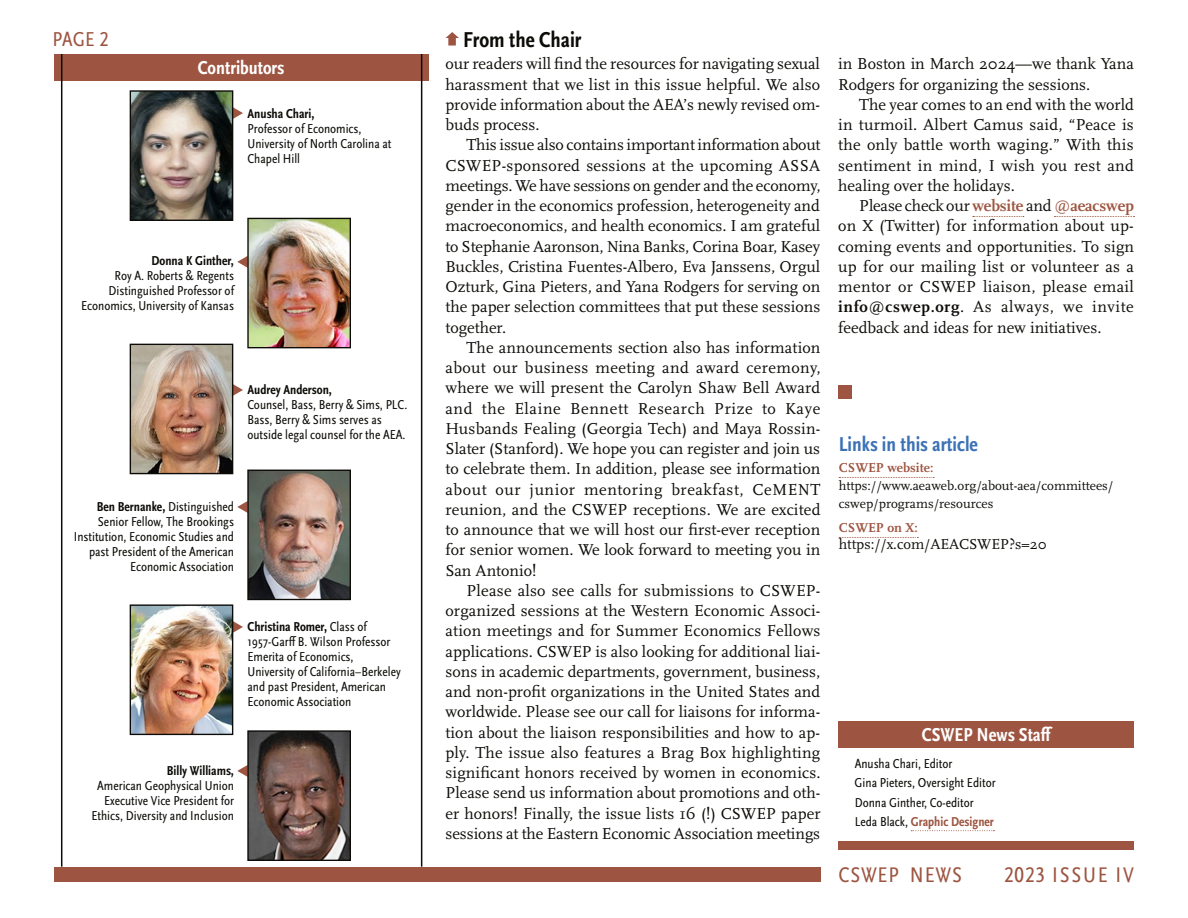
<style>
.page{position:relative;width:1188px;height:918px;background:#fff}
.page>*{position:absolute;margin:0;border:0;box-sizing:border-box;transform-origin:0 0}
.t1{font:700 condensed 22.5px "Scala Sans OT";color:#0c0b07}
.t2{font:condensed 22.2px "Scala Sans OT";letter-spacing:.07em;color:#9d5541}
.t3{font:condensed 22.2px "Scala Sans OT";letter-spacing:.035em;color:#9d5541}
.t4{font:700 condensed 21px "Scala Sans OT";color:#3c71b6}
.t5{font:condensed 21px "Scala Sans OT";color:#9d5541}
.t6{font:700 condensed 19.5px "Scala Sans OT";color:#fff}
.t7{font:16.5px/20.2px "Scala OT";color:#0c0b07;text-align:justify}
.t8{font:15px "Scala OT";color:#0c0b07}
.t9{font:condensed 13.5px/15px "Scala Sans OT";color:#0c0b07}
.t10{font:13.5px/18px "Scala OT";color:#0c0b07}
.t11{font:700 condensed 13.5px "Scala Sans OT";color:#0c0b07}
.t12{font:700 13.5px "Scala OT";color:#9d5541}
.s1{font-weight:700}
.s2{font-weight:700;color:#9d5541}
</style>
<div class="page">
<div style="left:54px;top:867px;width:766px;height:15px;background:#9d5541"></div>
<svg style="left:973px;top:216px;width:51px;height:1px"></svg>
<svg style="left:1054px;top:216px;width:81px;height:1px"></svg>
<svg style="left:446px;top:32px;width:13px;height:14px"></svg>
<div style="left:838px;top:722px;width:296px;height:26px;background:#9d5541"></div>
<div style="left:838px;top:842px;width:296px;height:8px;background:#9d5541"></div>
<svg style="left:911px;top:830px;width:84px;height:1px"></svg>
<div style="left:54px;top:54px;width:374px;height:27px;background:#9d5541"></div>
<hr style="left:61px;top:54px;width:1px;height:813px;background:#0c0b07">
<hr style="left:421px;top:54px;width:1px;height:813px;background:#0c0b07">
<svg style="left:233px;top:107px;width:10px;height:12px"></svg>
<img style="left:132px;top:92px;width:99px;height:127px">
<div style="left:130px;top:90px;width:103px;height:131px;border:1px solid #0c0b07"></div>
<div style="left:838px;top:385px;width:14px;height:14px;background:#9d5541"></div>
<svg style="left:237px;top:256px;width:10px;height:12px"></svg>
<img style="left:249px;top:220px;width:100px;height:126px">
<div style="left:247px;top:218px;width:104px;height:130px;border:1px solid #0c0b07"></div>
<svg style="left:233px;top:384px;width:10px;height:12px"></svg>
<img style="left:132px;top:346px;width:99px;height:126px">
<div style="left:130px;top:344px;width:103px;height:130px;border:1px solid #0c0b07"></div>
<svg style="left:237px;top:501px;width:10px;height:12px"></svg>
<img style="left:249px;top:472px;width:100px;height:126px">
<div style="left:247px;top:470px;width:104px;height:130px;border:1px solid #0c0b07"></div>
<svg style="left:233px;top:621px;width:10px;height:12px"></svg>
<img style="left:132px;top:606px;width:99px;height:127px">
<div style="left:130px;top:604px;width:103px;height:131px;border:1px solid #0c0b07"></div>
<svg style="left:237px;top:765px;width:10px;height:12px"></svg>
<img style="left:249px;top:732px;width:100px;height:127px">
<div style="left:247px;top:730px;width:104px;height:131px;border:1px solid #0c0b07"></div>
<svg style="left:839px;top:477px;width:95px;height:1px"></svg>
<svg style="left:839px;top:537px;width:79px;height:1px"></svg>
<p class="t5" style="left:53px;top:28px;width:57px">PAGE 2</p>
<p class="t6" style="left:198px;top:57px;width:88px">Contributors</p>
<p class="t11" style="left:248px;top:106px;width:68px">Anusha Chari,</p>
<p class="t9" style="left:248px;top:122px;width:146px">Professor of Economics,<br>University of North Carolina at<br>Chapel Hill</p>
<p class="t11" style="left:152px;top:253px;width:84px">Donna K Ginther,</p>
<p class="t9" style="left:81px;top:269px;width:154px;text-align:right">Roy A. Roberts &amp; Regents<br>Distinguished Professor of<br>Economics, University of Kansas</p>
<p class="t11" style="left:248px;top:383px;width:86px">Audrey Anderson,</p>
<p class="t9" style="left:248px;top:398px;width:161px">Counsel, Bass, Berry &amp; Sims, PLC.<br>Bass, Berry &amp; Sims serves as outside legal counsel for the AEA.</p>
<p class="t9" style="left:74px;top:499px;width:162px;text-align:right"><span class="s1">Ben Bernanke,</span> Distinguished<br>Senior Fellow, The Brookings<br>Institution, Economic Studies and past President of the American<br>Economic Association</p>
<p class="t9" style="left:248px;top:620px;width:155px"><span class="s1">Christina Romer,</span> Class of<br>1957-Garff B. Wilson Professor<br>Emerita of Economics,<br>University of California–Berkeley and past President, American<br>Economic Association</p>
<p class="t11" style="left:167px;top:763px;width:69px">Billy Williams,</p>
<p class="t9" style="left:91px;top:778px;width:144px;text-align:right">American Geophysical Union<br>Executive Vice President for<br>Ethics, Diversity and Inclusion</p>
<h1 class="t1" style="left:463px;top:27px;width:120px">From the Chair</h1>
<p class="t7" style="left:446px;top:54px;width:376px">our readers will find the resources for navigating sexual harassment that we list in this issue helpful. We also provide information about the AEA’s newly revised om&shy;buds process.</p>
<p class="t7" style="left:446px;top:135px;width:377px;text-indent:21px">This issue also contains important information about CSWEP-sponsored sessions at the upcoming ASSA meetings. We have sessions on gender and the economy, gender in the economics profession, heterogeneity and macroeconomics, and health economics. I am grateful to Stephanie Aaronson, Nina Banks, Corina Boar, Kasey Buckles, Cristina Fuentes-Albero, Eva Janssens, Orgul Ozturk, Gina Pieters, and Yana Rodgers for serving on the paper selection committees that put these sessions together.</p>
<p class="t7" style="left:446px;top:338px;width:377px;text-indent:21px">The announcements section also has information about our business meeting and award ceremony, where we will present the Carolyn Shaw Bell Award and the Elaine Bennett Research Prize to Kaye Husbands Fealing (Georgia Tech) and Maya Rossin-Slater (Stanford). We hope you can register and join us to celebrate them. In addition, please see information about our junior mentoring breakfast, CeMENT reunion, and the CSWEP receptions. We are excited to announce that we will host our first-ever reception for senior women. We look forward to meeting you in San Antonio!</p>
<p class="t7" style="left:446px;top:581px;width:377px;text-indent:21px">Please also see calls for submissions to CSWEP&shy;organized sessions at the Western Economic Associ&shy;ation meetings and for Summer Economics Fellows applications. CSWEP is also looking for additional liai&shy;sons in academic departments, government, business, and non-profit organizations in the United States and worldwide. Please see our call for liaisons for informa&shy;tion about the liaison responsibilities and how to ap&shy;ply. The issue also features a Brag Box highlighting significant honors received by women in economics.<br>Please send us information about promotions and oth&shy;er honors! Finally, the issue lists 16 (!) CSWEP paper sessions at the Eastern Economic Association meetings</p>
<p class="t7" style="left:838px;top:54px;width:297px">in Boston in March 2024—we thank Yana<br>Rodgers for organizing the sessions.</p>
<p class="t7" style="left:838px;top:95px;width:297px;text-indent:21px">The year comes to an end with the world in turmoil. Albert Camus said, “Peace is the only battle worth waging.” With this sentiment in mind, I wish you rest and healing over the holidays.</p>
<p class="t7" style="left:838px;top:196px;width:297px;text-indent:21px">Please check our <span class="s2">website</span> and <span class="s2">@aeacswep </span>on X (Twitter) for information about up&shy;coming events and opportunities. To sign up for our mailing list or volunteer as a mentor or CSWEP liaison, please email <span class="s1">info@cswep.org</span>. As always, we invite feedback and ideas for new initiatives.</p>
<p class="t4" style="left:839px;top:433px;width:141px">Links in this article</p>
<p class="t12" style="left:839px;top:460px;width:96px">CSWEP website:</p>
<p class="t10" style="left:839px;top:477px;width:276px">https://www.aeaweb.org/about-aea/committees/ cswep/programs/resources</p>
<p class="t12" style="left:839px;top:520px;width:80px">CSWEP on X:</p>
<p class="t8" style="left:839px;top:536px;width:209px">https://x.com/AEACSWEP?s=20</p>
<p class="t6" style="left:922px;top:724px;width:132px">CSWEP News Staff</p>
<p class="t9" style="left:855px;top:754px;width:142px;line-height:19.5px">Anusha Chari, Editor<br>Gina Pieters, Oversight Editor<br>Donna Ginther, Co-editor<br>Leda Black, <span class="s2">Graphic Designer</span></p>
<h2 class="t3" style="left:838px;top:863px;width:125px">CSWEP NEWS</h2>
<h2 class="t2" style="left:1005px;top:863px;width:131px">2023 ISSUE IV</h2>
</div>
